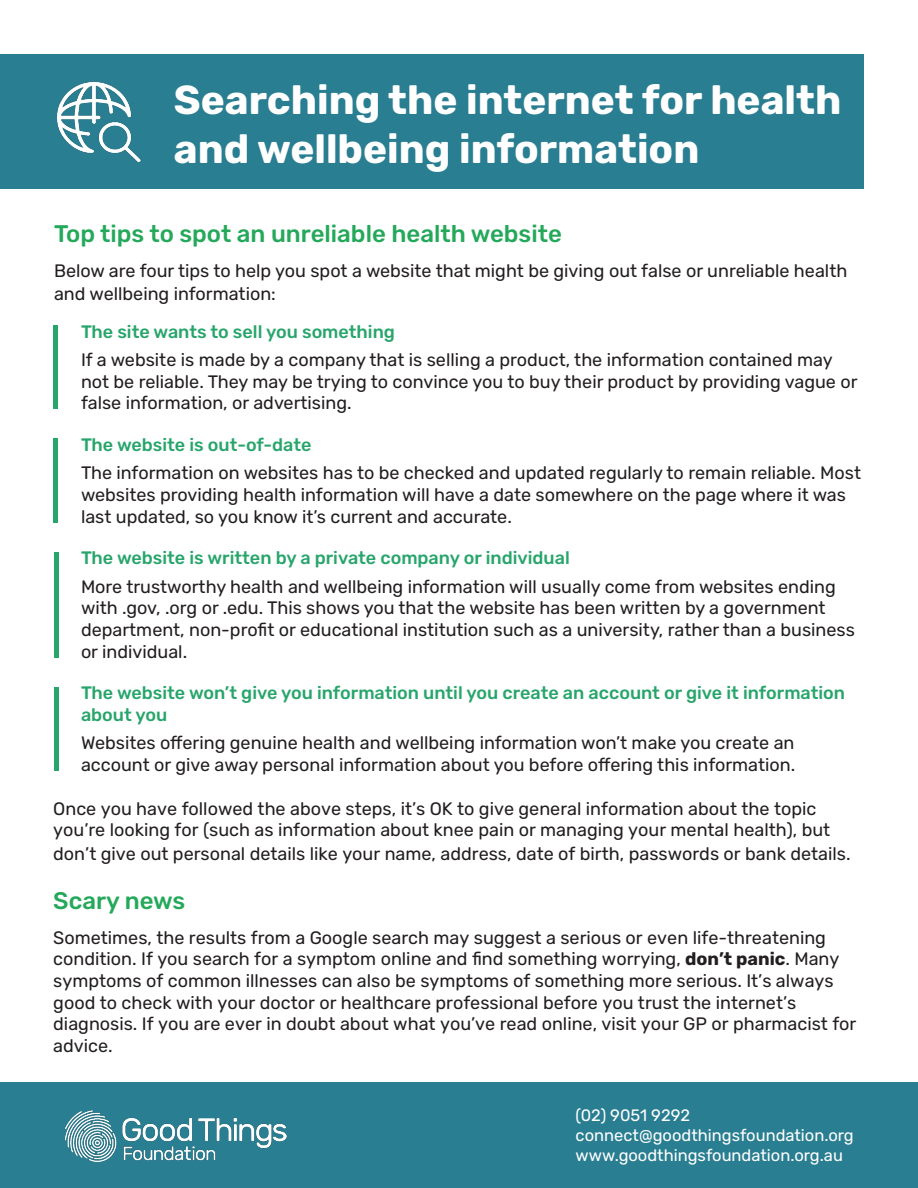
<style>
.page{position:relative;width:918px;height:1188px;background:#fff}
.page>*{position:absolute;margin:0;border:0;box-sizing:border-box;transform-origin:0 0}
.t1{font:700 40.5px/48.6px "Rubik";color:#fff}
.Heading{font:500 24px "Rubik";color:#24a85a}
.t2{font:18px/21.6px "Rubik";color:#231f20}
.t3{font:500 18px/21.6px "Rubik";color:#27a56b}
.t4{font:16.5px "Rubik";color:#fff}
.s1{font-weight:700}
</style>
<div class="page">
<div style="left:0;top:1083px;width:918px;height:105px;background:#2a7e92"></div>
<img style="left:64px;top:1110px;width:223px;height:52px">
<div style="left:0;top:55px;width:864px;height:134px;background:#2a7e92"></div>
<img style="left:57px;top:82px;width:84px;height:81px">
<div style="left:53px;top:325px;width:5px;height:84px;background:#27a56b"></div>
<div style="left:53px;top:438px;width:5px;height:85px;background:#27a56b"></div>
<hr style="left:54px;top:552px;width:4px;height:106px;background:#27a56b">
<hr style="left:54px;top:687px;width:4px;height:84px;background:#27a56b">
<p class="t1" style="left:174px;top:77px;width:669px">Searching the internet for health and wellbeing information</p>
<p class="Heading" style="left:54px;top:220px;width:509px">Top tips to spot an unreliable health website</p>
<p class="t2" style="left:54px;top:260px;width:795px;line-height:22.8px">Below are four tips to help you spot a website that might be giving out false or unreliable health and wellbeing information:</p>
<p class="t3" style="left:81px;top:321px;width:316px">The site wants to sell you something</p>
<p class="t2" style="left:81px;top:349px;width:778px">If a website is made by a company that is selling a product, the information contained may not be reliable. They may be trying to convince you to buy their product by providing vague or false information, or advertising.</p>
<p class="t3" style="left:81px;top:434px;width:232px">The website is out-of-date</p>
<p class="t2" style="left:81px;top:463px;width:782px">The information on websites has to be checked and updated regularly to remain reliable. Most websites providing health information will have a date somewhere on the page where it was last updated, so you know it’s current and accurate.</p>
<p class="t3" style="left:81px;top:548px;width:490px">The website is written by a private company or individual</p>
<p class="t2" style="left:81px;top:576px;width:775px">More trustworthy health and wellbeing information will usually come from websites ending with .gov, .org or .edu. This shows you that the website has been written by a government department, non-profit or educational institution such as a university, rather than a business or individual.</p>
<p class="t3" style="left:81px;top:683px;width:766px">The website won’t give you information until you create an account or give it information about you</p>
<p class="t2" style="left:81px;top:733px;width:716px">Websites offering genuine health and wellbeing information won’t make you create an account or give away personal information about you before offering this information.</p>
<p class="t2" style="left:53px;top:798px;width:779px">Once you have followed the above steps, it’s OK to give general information about the topic you’re looking for (such as information about knee pain or managing your mental health), but</p>
<p class="t2" style="left:53px;top:843px;width:799px">don’t give out personal details like your name, address, date of birth, passwords or bank details.</p>
<p class="Heading" style="left:53px;top:887px;width:134px">Scary news</p>
<p class="t2" style="left:53px;top:927px;width:805px">Sometimes, the results from a Google search may suggest a serious or even life-threatening condition. If you search for a symptom online and find something worrying, <span class="s1">don’t panic</span>. Many symptoms of common illnesses can also be symptoms of something more serious. It’s always good to check with your doctor or healthcare professional before you trust the internet’s diagnosis. If you are ever in doubt about what you’ve read online, visit your GP or pharmacist for advice.</p>
<p class="t4" style="left:576px;top:1106px;width:116px">(02) 9051 9292</p>
<p class="t4" style="left:576px;top:1126px;width:280px">connect@goodthingsfoundation.org</p>
<p class="t4" style="left:576px;top:1146px;width:269px">www.goodthingsfoundation.org.au</p>
</div>
